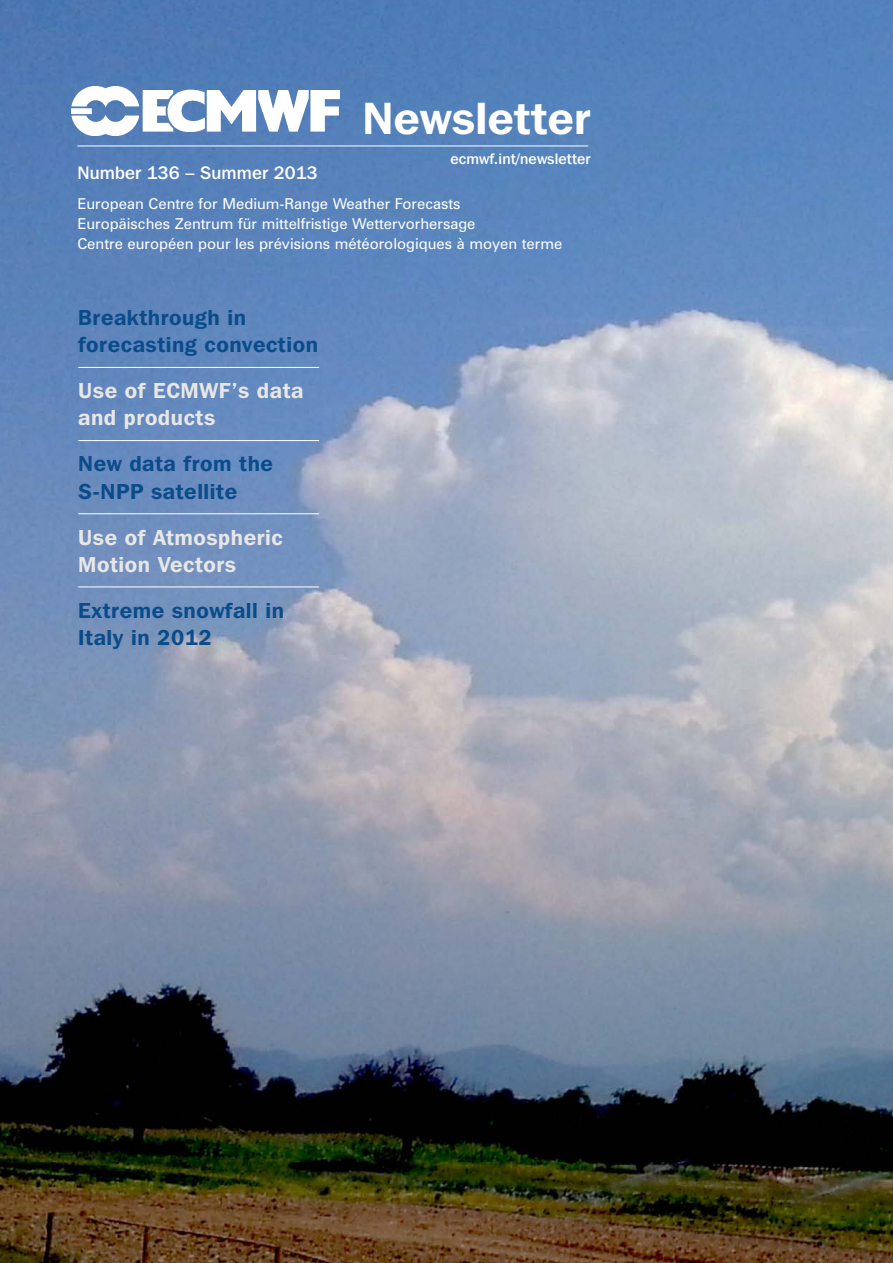
<style>
.page{position:relative;width:893px;height:1263px;background:#fff}
.page>*{position:absolute;margin:0;border:0;box-sizing:border-box;transform-origin:0 0}
.t1{font:600 45px "Franklin Gothic IT Cby BT";letter-spacing:.005em;color:#fff}
.t2{font:600 21.6px/27.3px "Franklin Gothic IT Cby BT";letter-spacing:.025em;color:#0a4c8a}
.t3{font:600 21.6px/27.3px "Franklin Gothic IT Cby BT";letter-spacing:.025em;color:#e9e7e6}
.t4{font:500 18px "Franklin Gothic IT Cby BT";letter-spacing:.005em;color:#fff}
.t5{font:15px/19.8px "Zurich BT";color:#fff}
.t6{font:500 15px "Franklin Gothic IT Cby BT";letter-spacing:.005em;color:#fff}
</style>
<div class="page">
<img style="left:0;top:0;width:893px;height:1263px">
<hr style="left:77px;top:146px;width:511px;height:1px;background:#fff">
<img style="left:71px;top:87px;width:269px;height:49px">
<hr style="left:78px;top:367px;width:241px;height:1px;background:#fff">
<hr style="left:78px;top:440px;width:241px;height:1px;background:#fff">
<hr style="left:78px;top:513px;width:241px;height:1px;background:#fff">
<hr style="left:78px;top:587px;width:241px;height:1px;background:#fff">
<p class="t4" style="left:77px;top:162px;width:242px">Number 136 – Summer 2013</p>
<p class="t1" style="left:362px;top:90px;width:230px">Newsletter</p>
<p class="t6" style="left:450px;top:149px;width:142px">ecmwf.int/newsletter</p>
<p class="t5" style="left:77px;top:194px;width:487px">European Centre for Medium-Range Weather Forecasts<br>Europäisches Zentrum für mittelfristige Wettervorhersage<br>Centre européen pour les prévisions météorologiques à moyen terme</p>
<p class="t2" style="left:78px;top:303px;width:241px">Breakthrough in forecasting convection</p>
<p class="t3" style="left:78px;top:376px;width:227px">Use of ECMWF’s data and products</p>
<p class="t2" style="left:78px;top:450px;width:196px">New data from the<br>S-NPP satellite</p>
<p class="t3" style="left:78px;top:523px;width:206px">Use of Atmospheric<br>Motion Vectors</p>
<p class="t2" style="left:78px;top:596px;width:207px">Extreme snowfall in<br>Italy in 2012</p>
</div>
